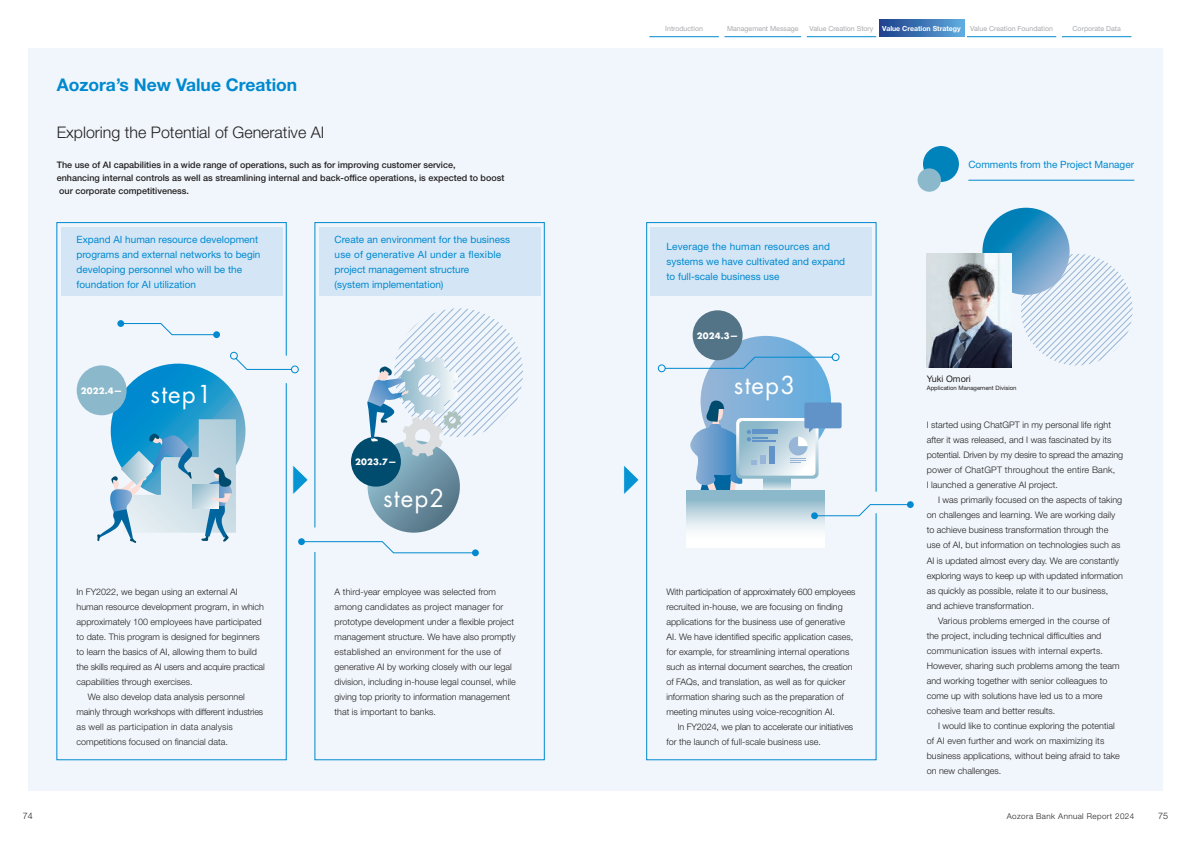
<style>
.page{position:relative;width:1191px;height:842px;background:#fff}
.page>*{position:absolute;margin:0;border:0;box-sizing:border-box;transform-origin:0 0}
.t1{font:24px "Futura Std";letter-spacing:.05em;color:#fff}
.t2{font:700 17.5px "Helvetica Neue LT Std";color:#0089cf}
.t3{font:300 16px "Helvetica Neue LT Std";color:#231f20}
.t4{font:10px/15px "Helvetica Neue LT Std";color:#0089cf}
.t5{font:300 9px/15px "Helvetica Neue LT Std";color:#231f20}
.t6{font:500 9px/13px "Helvetica Neue LT Std";color:#231f20}
.t7{font:300 9px "Helvetica Neue LT Std";letter-spacing:.02em;color:#231f20}
.t8{font:9px "Helvetica Neue LT Std";color:#231f20}
.t9{font:700 8.5px "Futura Std";letter-spacing:.02em;color:#fff}
.t10{font:300 8px "Helvetica Neue LT Std";letter-spacing:.05em;color:#231f20}
.t11{font:7px "Helvetica Neue LT Std";color:#a8a9ad}
.t12{font:700 7px "Helvetica Neue LT Std";color:#fff}
.t13{font:6px "Helvetica Neue LT Std";color:#231f20}
</style>
<div class="page">
<div style="left:28px;top:48px;width:1134px;height:743px;background:#f0f6fb"></div>
<svg style="left:292px;top:466px;width:16px;height:28px"></svg>
<svg style="left:623px;top:466px;width:16px;height:28px"></svg>
<svg style="left:57px;top:222px;width:229px;height:538px"></svg>
<svg style="left:646px;top:222px;width:230px;height:538px"></svg>
<svg style="left:315px;top:222px;width:229px;height:538px"></svg>
<svg style="left:1021px;top:254px;width:111px;height:111px"></svg>
<svg style="left:111px;top:364px;width:134px;height:134px;background:#1393cd"></svg>
<svg style="left:367px;top:440px;width:93px;height:93px;background:#6e93a4"></svg>
<svg style="left:982px;top:208px;width:87px;height:87px;background:#4596c5"></svg>
<div style="left:77px;top:365px;width:50px;height:50px;background:#8bb8ca;border-radius:50%"></div>
<div style="left:351px;top:437px;width:50px;height:50px;background:#004c6e;border-radius:50%"></div>
<div style="left:692px;top:310px;width:50px;height:50px;background:#537486;border-radius:50%"></div>
<div style="left:923px;top:146px;width:36px;height:36px;background:#0082bb;border-radius:50%"></div>
<div style="left:917px;top:168px;width:24px;height:24px;background:#8bb8ca;border-radius:50%"></div>
<svg style="left:230px;top:352px;width:68px;height:21px"></svg>
<svg style="left:117px;top:320px;width:7px;height:7px"></svg>
<div style="left:213px;top:331px;width:7px;height:7px;background:#0089cf;border-radius:50%"></div>
<svg style="left:119px;top:323px;width:98px;height:12px"></svg>
<svg style="left:298px;top:538px;width:7px;height:7px"></svg>
<div style="left:472px;top:549px;width:7px;height:7px;background:#0089cf;border-radius:50%"></div>
<svg style="left:300px;top:541px;width:176px;height:12px"></svg>
<svg style="left:658px;top:353px;width:181px;height:19px"></svg>
<svg style="left:367px;top:308px;width:156px;height:148px"></svg>
<img style="left:926px;top:254px;width:85px;height:113px">
<svg style="left:686px;top:490px;width:138px;height:57px"></svg>
<svg style="left:97px;top:419px;width:139px;height:124px"></svg>
<div style="left:907px;top:501px;width:6px;height:7px;background:#0089cf;border-radius:50%"></div>
<svg style="left:687px;top:400px;width:224px;height:120px"></svg>
<hr style="left:968px;top:180px;width:166px;height:1px;background:#0089cf">
<div style="left:61px;top:227px;width:221px;height:68px;background:#d4e6f6"></div>
<div style="left:319px;top:227px;width:221px;height:68px;background:#d4e6f6"></div>
<div style="left:651px;top:227px;width:221px;height:68px;background:#d4e6f6"></div>
<div style="left:879px;top:20px;width:85px;height:17px;background:linear-gradient(to right,#1e3e8b,#5eabdd)"></div>
<hr style="left:724px;top:37px;width:77px;height:1px;background:#0089cf">
<hr style="left:806px;top:37px;width:70px;height:1px;background:#0089cf">
<hr style="left:967px;top:37px;width:89px;height:1px;background:#0089cf">
<hr style="left:1062px;top:37px;width:69px;height:1px;background:#0089cf">
<hr style="left:649px;top:37px;width:70px;height:1px;background:#0089cf">
<h2 class="t2" style="left:57px;top:74px;width:242px">Aozora’s New Value Creation</h2>
<p class="t11" style="left:665px;top:25px;width:39px">Introduction</p>
<p class="t11" style="left:727px;top:25px;width:73px">Management Message</p>
<p class="t11" style="left:809px;top:25px;width:65px">Value Creation Story</p>
<p class="t12" style="left:882px;top:24px;width:80px">Value Creation Strategy</p>
<p class="t11" style="left:970px;top:25px;width:84px">Value Creation Foundation</p>
<p class="t11" style="left:1072px;top:25px;width:50px">Corporate Data</p>
<h3 class="t3" style="left:57px;top:123px;width:269px">Exploring the Potential of Generative AI</h3>
<p class="t6" style="left:57px;top:158px;width:449px">The use of AI capabilities in a wide range of operations, such as for improving customer service,<br>enhancing internal controls as well as streamlining internal and back-office operations, is expected to boost our corporate competitiveness.</p>
<p class="t4" style="left:77px;top:231px;width:185px">Expand AI human resource development programs and external networks to begin developing personnel who will be the foundation for AI utilization</p>
<p class="t4" style="left:334px;top:231px;width:177px">Create an environment for the business use of generative AI under a flexible project management structure<br>(system implementation)</p>
<p class="t4" style="left:666px;top:239px;width:180px">Leverage the human resources and systems we have cultivated and expand to full-scale business use</p>
<p class="t9" style="left:697px;top:330px;width:43px">2024.3—</p>
<p class="t9" style="left:81px;top:385px;width:43px">2022.4—</p>
<h1 class="t1" style="left:734px;top:370px;width:63px">step3</h1>
<h1 class="t1" style="left:150px;top:379px;width:63px">step1</h1>
<p class="t9" style="left:355px;top:456px;width:43px">2023.7—</p>
<p class="t5" style="left:77px;top:584px;width:163px">In FY2022, we began using an external AI</p>
<p class="t5" style="left:77px;top:599px;width:189px">human resource development program, in which</p>
<p class="t5" style="left:77px;top:614px;width:186px">approximately 100 employees have participated</p>
<p class="t5" style="left:77px;top:629px;width:185px">to date. This program is designed for beginners</p>
<p class="t5" style="left:77px;top:644px;width:182px">to learn the basics of AI, allowing them to build</p>
<p class="t5" style="left:77px;top:659px;width:190px">the skills required as AI users and acquire practical</p>
<p class="t5" style="left:77px;top:674px;width:118px">capabilities through exercises.</p>
<p class="t5" style="left:88px;top:689px;width:158px">We also develop data analysis personnel</p>
<p class="t5" style="left:77px;top:704px;width:188px">mainly through workshops with different industries</p>
<p class="t7" style="left:77px;top:721px;width:158px">as well as participation in data analysis</p>
<p class="t5" style="left:77px;top:734px;width:153px">competitions focused on financial data.</p>
<h1 class="t1" style="left:383px;top:483px;width:63px">step2</h1>
<p class="t5" style="left:334px;top:584px;width:183px">A third-year employee was selected from among candidates as project manager for prototype development under a flexible project management structure. We have also promptly established an environment for the use of generative AI by working closely with our legal division, including in-house legal counsel, while giving top priority to information management that is important to banks.</p>
<p class="t5" style="left:666px;top:584px;width:191px">With participation of approximately 600 employees recruited in-house, we are focusing on finding applications for the business use of generative AI. We have identified specific application cases, for example, for streamlining internal operations such as internal document searches, the creation of FAQs, and translation, as well as for quicker information sharing such as the preparation of meeting minutes using voice-recognition AI.</p>
<p class="t5" style="left:666px;top:719px;width:188px;text-indent:11px">In FY2024, we plan to accelerate our initiatives for the launch of full-scale business use.</p>
<p class="t4" style="left:968px;top:157px;width:167px">Comments from the Project Manager</p>
<p class="t8" style="left:926px;top:373px;width:46px">Yuki Omori</p>
<p class="t13" style="left:926px;top:384px;width:91px">Application Management Division</p>
<p class="t5" style="left:926px;top:418px;width:198px">I started using ChatGPT in my personal life right after it was released, and I was fascinated by its potential. Driven by my desire to spread the amazing power of ChatGPT throughout the entire Bank,<br>I launched a generative AI project.</p>
<p class="t5" style="left:926px;top:493px;width:197px;text-indent:11px">I was primarily focused on the aspects of taking on challenges and learning. We are working daily to achieve business transformation through the use of AI, but information on technologies such as AI is updated almost every day. We are constantly exploring ways to keep up with updated information as quickly as possible, relate it to our business, and achieve transformation.</p>
<p class="t5" style="left:926px;top:613px;width:194px;text-indent:11px">Various problems emerged in the course of the project, including technical difficulties and communication issues with internal experts.<br>However, sharing such problems among the team and working together with senior colleagues to come up with solutions have led us to a more cohesive team and better results.</p>
<p class="t5" style="left:926px;top:718px;width:195px;text-indent:11px">I would like to continue exploring the potential of AI even further and work on maximizing its business applications, without being afraid to take on new challenges.</p>
<p class="t5" style="left:23px;top:808px;width:12px">74</p>
<p class="t10" style="left:1006px;top:811px;width:129px">Aozora Bank Annual Report 2024</p>
<p class="t5" style="left:1158px;top:808px;width:12px">75</p>
</div>
